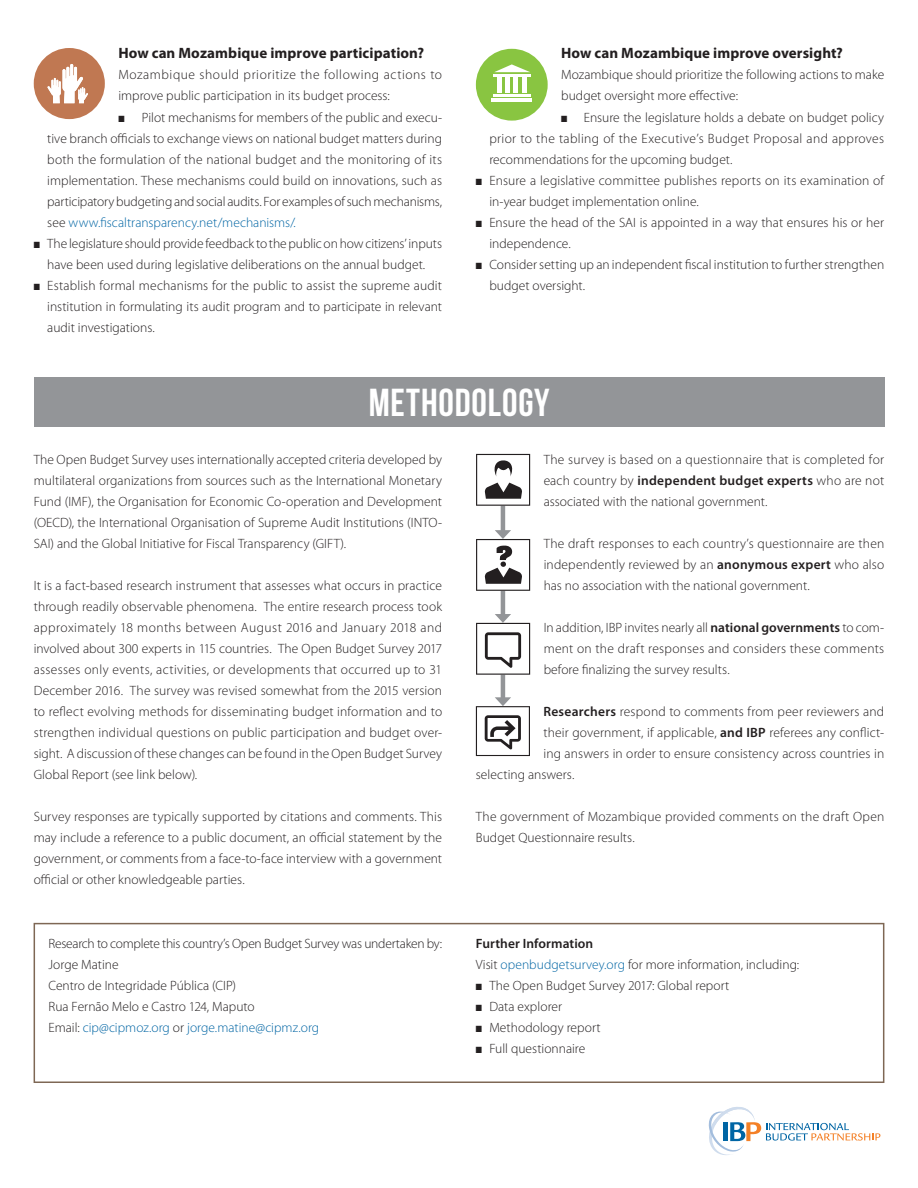
<style>
.page{position:relative;width:918px;height:1188px;background:#fff}
.page>*{position:absolute;margin:0;border:0;box-sizing:border-box;transform-origin:0 0}
.t1{font:39px "Bebas Neue";letter-spacing:.02em;color:#fff}
.Text__Bold_Headings{font:700 15px "Myriad Pro";letter-spacing:.005em;color:#231f20}
.Text{font:300 13.5px/21px "Myriad Pro";letter-spacing:.005em;color:#231f20;text-align:justify}
.Text-2{font:300 13.5px/21px "Myriad Pro";letter-spacing:.035em;color:#231f20}
.Text-3{font:300 13.5px "Myriad Pro";letter-spacing:-.02em;color:#231f20}
.Text-4{font:300 13.5px "Myriad Pro";color:#0065a4}
.Text-5{font:600 13.5px "Myriad Pro";letter-spacing:.005em;color:#231f20}
.s1{color:#0065a4}
.s2{font-style:italic;color:#0065a4}
.s3{color:#231f20}
.s4{font-weight:600}
</style>
<div class="page">
<div style="left:34px;top:923px;width:850px;height:160px;border:2px solid #7e6754"></div>
<svg style="left:708px;top:1107px;width:172px;height:48px"></svg>
<hr style="left:501px;top:675px;width:4px;height:25px;background:#939598">
<hr style="left:501px;top:591px;width:4px;height:25px;background:#939598">
<hr style="left:501px;top:506px;width:4px;height:26px;background:#939598">
<svg style="left:476px;top:697px;width:54px;height:59px"></svg>
<svg style="left:476px;top:614px;width:54px;height:61px"></svg>
<svg style="left:476px;top:530px;width:54px;height:61px"></svg>
<svg style="left:476px;top:454px;width:54px;height:52px"></svg>
<div style="left:476px;top:49px;width:72px;height:72px;background:#89c541;border-radius:50%"></div>
<hr style="left:491px;top:98px;width:41px;height:4px;background:#fff">
<hr style="left:493px;top:95px;width:37px;height:2px;background:#fff">
<hr style="left:493px;top:74px;width:37px;height:2px;background:#fff">
<div style="left:497px;top:78px;width:5px;height:15px;background:#fff"></div>
<div style="left:505px;top:78px;width:5px;height:15px;background:#fff"></div>
<div style="left:513px;top:78px;width:5px;height:15px;background:#fff"></div>
<div style="left:522px;top:78px;width:5px;height:15px;background:#fff"></div>
<svg style="left:495px;top:64px;width:35px;height:8px"></svg>
<div style="left:34px;top:48px;width:71px;height:71px;background:#c07852;border-radius:50%"></div>
<svg style="left:47px;top:64px;width:41px;height:39px"></svg>
<div style="left:34px;top:377px;width:851px;height:50px;background:#939598"></div>
<p class="Text__Bold_Headings" style="left:118px;top:44px;width:307px">How can Mozambique improve participation?</p>
<p class="Text-2" style="left:118px;top:64px;width:325px">Mozambique should prioritize the following actions to improve public participation in its budget process:</p>
<p class="Text" style="left:47px;top:107px;width:396px;text-indent:71px">■ Pilot mechanisms for members of the public and execu&shy;tive branch officials to exchange views on national budget matters during both the formulation of the national budget and the monitoring of its implementation. These mechanisms could build on innovations, such as participatory budgeting and social audits. For examples of such mechanisms, see <span class="s1">www.fiscaltransparency.net/mechanisms/</span><span class="s2">.</span></p>
<p class="Text" style="left:34px;top:233px;width:410px;text-align:center">■ The legislature should provide feedback to the public on how citizens’ inputs have been used during legislative deliberations on the annual budget.</p>
<p class="Text" style="left:47px;top:275px;width:396px;text-indent:-14px">■ Establish formal mechanisms for the public to assist the supreme audit institution in formulating its audit program and to participate in relevant audit investigations.</p>
<p class="Text__Bold_Headings" style="left:561px;top:44px;width:283px">How can Mozambique improve oversight?</p>
<p class="Text" style="left:561px;top:64px;width:325px">Mozambique should prioritize the following actions to make budget oversight more effective:</p>
<p class="Text" style="left:489px;top:107px;width:396px;text-indent:72px">■ Ensure the legislature holds a debate on budget policy prior to the tabling of the Executive’s Budget Proposal and approves recommendations for the upcoming budget.</p>
<p class="Text" style="left:489px;top:170px;width:396px;text-indent:-14px">■ Ensure a legislative committee publishes reports on its examination of in-year budget implementation online.</p>
<p class="Text" style="left:489px;top:212px;width:396px;text-indent:-14px">■ Ensure the head of the SAI is appointed in a way that ensures his or her independence.</p>
<p class="Text" style="left:489px;top:254px;width:396px;text-indent:-14px">■ Consider setting up an independent fiscal institution to further strengthen budget oversight.</p>
<p class="t1" style="left:369px;top:381px;width:182px">METHODOLOGY</p>
<p class="Text" style="left:34px;top:449px;width:410px">The Open Budget Survey uses internationally accepted criteria developed by multilateral organizations from sources such as the International Monetary Fund (IMF), the Organisation for Economic Co-operation and Development (OECD), the International Organisation of Supreme Audit Institutions (INTO-SAI) and the Global Initiative for Fiscal Transparency (GIFT).</p>
<p class="Text" style="left:34px;top:575px;width:410px">It is a fact-based research instrument that assesses what occurs in practice through readily observable phenomena. The entire research process took approximately 18 months between August 2016 and January 2018 and involved about 300 experts in 115 countries. The Open Budget Survey 2017 assesses only events, activities, or developments that occurred up to 31<br>December 2016. The survey was revised somewhat from the 2015 version to reflect evolving methods for disseminating budget information and to strengthen individual questions on public participation and budget over&shy;sight. A discussion of these changes can be found in the Open Budget Survey Global Report (see link below).</p>
<p class="Text" style="left:34px;top:806px;width:410px">Survey responses are typically supported by citations and comments. This may include a reference to a public document, an official statement by the government, or comments from a face-to-face interview with a government official or other knowledgeable parties.</p>
<p class="Text-3" style="left:49px;top:936px;width:395px">Research to complete this country’s Open Budget Survey was undertaken by:</p>
<p class="Text" style="left:49px;top:954px;width:72px">Jorge Matine</p>
<p class="Text" style="left:49px;top:975px;width:189px">Centro de Integridade Pública (CIP)</p>
<p class="Text" style="left:49px;top:996px;width:208px">Rua Fernão Melo e Castro 124, Maputo</p>
<p class="Text-4" style="left:49px;top:1020px;width:272px"><span class="s3">Email:</span> cip@cipmoz.org <span class="s3">or</span> jorge.matine@cipmz.org</p>
<p class="Text" style="left:544px;top:449px;width:342px">The survey is based on a questionnaire that is completed for each country by <span class="s4">independent budget experts</span> who are not associated with the national government.</p>
<p class="Text" style="left:544px;top:533px;width:342px">The draft responses to each country’s questionnaire are then independently reviewed by an <span class="s4">anonymous expert</span> who also has no association with the national government.</p>
<p class="Text" style="left:544px;top:617px;width:342px">In addition, IBP invites nearly all <span class="s4">national governments</span> to com&shy;ment on the draft responses and considers these comments before finalizing the survey results.</p>
<p class="Text" style="left:544px;top:701px;width:342px"><span class="s4">Researchers</span> respond to comments from peer reviewers and</p>
<p class="Text" style="left:544px;top:722px;width:342px">their government, if applicable, <span class="s4">and IBP</span> referees any conflict-</p>
<p class="Text" style="left:544px;top:743px;width:342px">ing answers in order to ensure consistency across countries in</p>
<p class="Text" style="left:476px;top:764px;width:100px">selecting answers.</p>
<p class="Text" style="left:476px;top:806px;width:410px">The government of Mozambique provided comments on the draft Open<br>Budget Questionnaire results.</p>
<p class="Text-5" style="left:476px;top:936px;width:119px">Further Information</p>
<p class="Text" style="left:476px;top:954px;width:325px">Visit <span class="s1">openbudgetsurvey.org</span> for more information, including:</p>
<p class="Text" style="left:476px;top:975px;width:255px">■ The Open Budget Survey 2017: Global report</p>
<p class="Text" style="left:476px;top:996px;width:88px">■ Data explorer</p>
<p class="Text" style="left:476px;top:1017px;width:126px">■ Methodology report</p>
<p class="Text" style="left:476px;top:1038px;width:111px">■ Full questionnaire</p>
</div>
